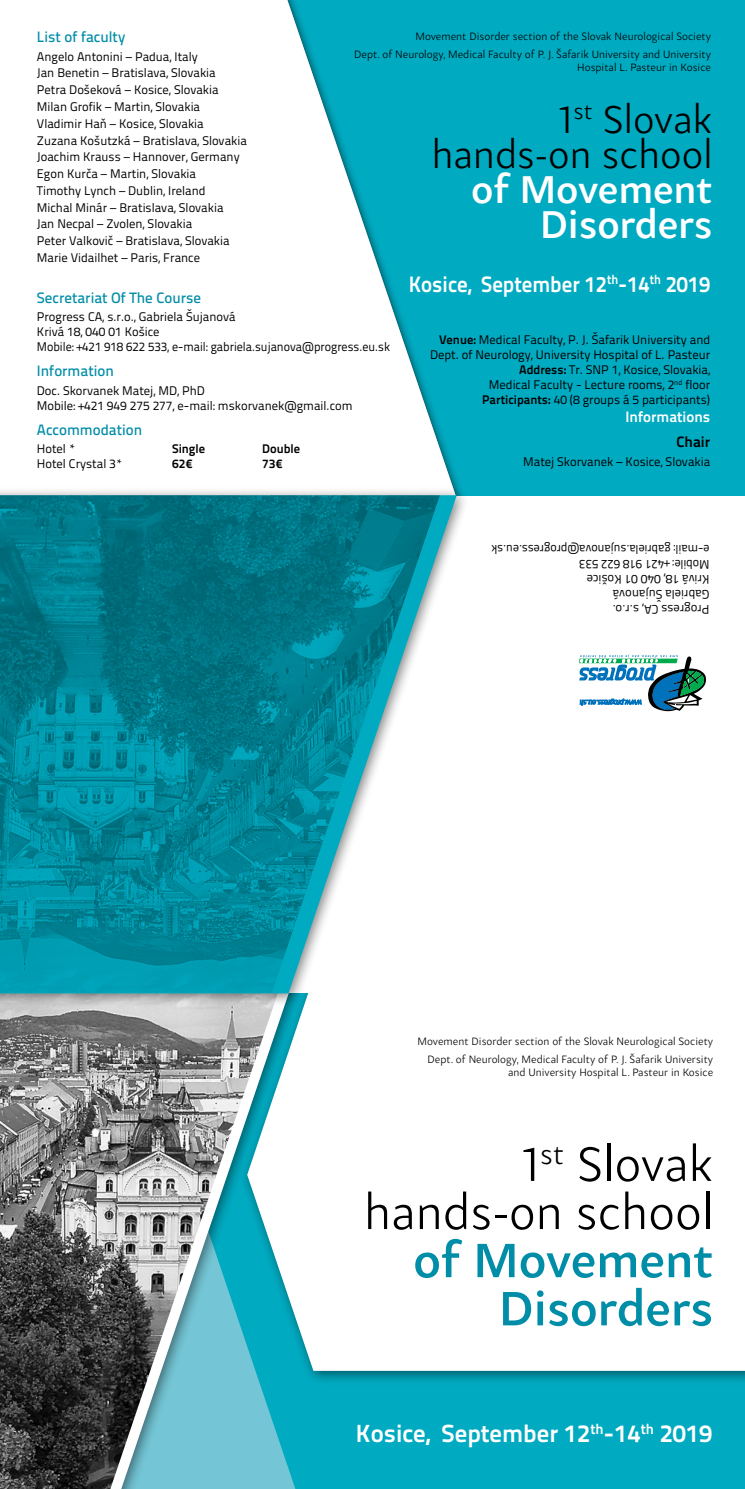
<style>
.page{position:relative;width:745px;height:1489px;background:#fff}
.page>*{position:absolute;margin:0;border:0;box-sizing:border-box;transform-origin:0 0}
.t1{font:300 50.88px/48.1px "Samo Sans Pro";color:#000;text-align:center}
.t2{font:500 50.88px/48.1px "Samo Sans Pro";color:#008da7;text-align:right}
.t3{font:300 40.88px/34.9px "Samo Sans Pro";color:#000;text-align:center}
.t4{font:500 40.88px/34.9px "Samo Sans Pro";color:#fff;text-align:right}
.t5{font:300 29.62px "Samo Sans Pro";color:#000}
.t6{font:700 24.75px "Titillium Text 22 L";color:#fff}
.t7{font:300 23.88px "Samo Sans Pro";color:#000}
.t8{font:700 22.25px "Titillium Text 22 L";color:#fff;scale:.94 1}
.t9{font:500 15px "Titillium Text 22 L";color:#008da7}
.t10{font:700 15px "Titillium Text 22 L";color:#fff}
.t11{font:700 15px "Titillium Text 22 L";color:#000}
.t12{font:700 14.38px "Titillium Text 22 L";color:#fff}
.t13{font:700 13px "Titillium Text 22 L";color:#fff;scale:.94 1}
.t14{font:12.5px/16.8px "Titillium Text 22 L";color:#000}
.t15{font:700 12.5px "Titillium Text 22 L";color:#000}
.t16{font:300 11.25px/17.4px "Samo Sans Pro";color:#000;text-align:right}
.t17{font:7.25px "Titillium Text 22 L";color:#000}
.s1{font-weight:700}
</style>
<div class="page">
<div style="left:0;top:969px;width:744px;height:519px;background:#00aac1"></div>
<div style="left:238px;top:963px;width:506px;height:421px;background:#000;opacity:.5"></div>
<div style="left:307px;top:992px;width:437px;height:378px;background:#fff"></div>
<div style="left:0;top:969px;width:307px;height:519px;background:#000;opacity:.5"></div>
<svg style="left:282px;top:1007px;width:11px;height:481px"></svg>
<div style="left:262px;top:0;width:482px;height:524px;background:#000;opacity:.75"></div>
<img style="left:0;top:1007px;width:282px;height:481px">
<div style="left:0;top:496px;width:744px;height:496px;background:#fff"></div>
<div style="left:0;top:486px;width:470px;height:521px;background:#000;opacity:.5"></div>
<svg style="left:0;top:495px;width:456px;height:498px"></svg>
<img style="left:0;top:495px;width:439px;height:497px">
<svg style="left:579px;top:654px;width:126px;height:57px"></svg>
<p class="t9" style="left:37px;top:25px;width:90px">List of faculty</p>
<p class="t14" style="left:37px;top:47px;width:211px">Angelo Antonini – Padua, Italy<br>Jan Benetin – Bratislava, Slovakia Petra Došeková – Kosice, Slovakia Milan Grofik – Martin, Slovakia Vladimir Haň – Kosice, Slovakia Zuzana Košutzká – Bratislava, Slovakia Joachim Krauss – Hannover, Germany Egon Kurča – Martin, Slovakia<br>Timothy Lynch – Dublin, Ireland<br>Michal Minár – Bratislava, Slovakia<br>Jan Necpal – Zvolen, Slovakia<br>Peter Valkovič – Bratislava, Slovakia Marie Vidailhet – Paris, France</p>
<p class="t16" style="left:354px;top:28px;width:358px">Movement Disorder section of the Slovak Neurological Society<br>Dept. of Neurology, Medical Faculty of .J.P Šafarik University and University</p>
<p class="t16" style="left:577px;top:59px;width:135px">Hospital .L Pasteur in Kosice</p>
<h2 class="t3" style="left:602px;top:102px;width:111px">Slovak</h2>
<h3 class="t7" style="left:573px;top:97px;width:21px">st</h3>
<h2 class="t3" style="left:431px;top:102px;width:282px">1<br>hands-on school</h2>
<h2 class="t4" style="left:471px;top:172px;width:242px">of Movement<br>Disorders</h2>
<p class="t9" style="left:37px;top:286px;width:166px">Secretariat Of The Course</p>
<p class="t14" style="left:37px;top:308px;width:354px;line-height:15px">Progress CA o.r.s, ., Gabriela Šujanová<br>Krivá 18, 040 01 Košice<br>Mobile: +421 918 622 533, -e mail: gabriela.sujanova@progress.eu.sk</p>
<p class="t9" style="left:37px;top:359px;width:78px">Information</p>
<p class="t14" style="left:37px;top:382px;width:317px;line-height:15px">Doc. Skorvanek Matej, MD, PhD<br>Mobile: +421 949 275 277, -e mail: mskorvanek@gmail.com</p>
<p class="t9" style="left:37px;top:418px;width:107px">Accommodation</p>
<p class="t15" style="left:262px;top:439px;width:39px">Double</p>
<p class="t14" style="left:37px;top:440px;width:40px">Hotel *</p>
<p class="t15" style="left:172px;top:439px;width:35px">Single</p>
<p class="t14" style="left:37px;top:455px;width:87px">Hotel Crystal *3</p>
<p class="t15" style="left:172px;top:454px;width:22px">62€</p>
<p class="t15" style="left:262px;top:454px;width:22px">73€</p>
<p class="t13" style="left:606px;top:270px;width:13px">th</p>
<p class="t13" style="left:649px;top:270px;width:13px">th</p>
<h3 class="t8" style="left:408px;top:267px;width:212px">Kosice, September 12</h3>
<p class="t14" style="left:430px;top:332px;width:281px;line-height:15px;text-align:right"><span class="s1">Venue:</span> Medical Faculty P, .J. Šafarik University and Dept. of Neurology, University Hospital of .L Pasteur <span class="s1">Address:</span> Tr. SNP 1, Kosice, Slovakia,<br>floor</p>
<h3 class="t8" style="left:665px;top:267px;width:49px">2019</h3>
<h3 class="t8" style="left:617px;top:267px;width:35px">-14</h3>
<p class="t17" style="left:673px;top:377px;width:10px">nd</p>
<p class="t14" style="left:482px;top:377px;width:229px;line-height:15px;text-indent:7px">Medical Faculty - Lecture rooms 2,<br><span class="s1">Participants:</span> 40 8( groups 5á participants(</p>
<p class="t10" style="left:625px;top:405px;width:86px">Informations</p>
<p class="t11" style="left:676px;top:430px;width:35px">Chair</p>
<p class="t14" style="left:523px;top:452px;width:188px">Matej Skorvanek – Kosice, Slovakia</p>
<p class="t14" style="left:709px;top:617px;width:219px;line-height:15px;rotate:-180deg">Progress C A .o.r.s,<br>Gabriela Šujanová<br>Krivá 18, 040 01 Košice<br>Mobile: +421 918 622 533<br>-e mail: gabriela.sujanova@progress.eu.sk</p>
<p class="t16" style="left:417px;top:1032px;width:297px">Movement Disorder section of the Slovak Neurological Society<br>Dept. of Neurology, Medical Faculty of .J.P Šafarik University</p>
<p class="t16" style="left:507px;top:1063px;width:206px">and University Hospital .L Pasteur in Kosice</p>
<h1 class="t1" style="left:576px;top:1140px;width:138px">Slovak</h1>
<h3 class="t5" style="left:540px;top:1135px;width:25px">st</h3>
<h1 class="t1" style="left:364px;top:1140px;width:350px">1<br>hands-on school</h1>
<h1 class="t2" style="left:413px;top:1236px;width:301px">of Movement<br>Disorders</h1>
<h3 class="t6" style="left:356px;top:1414px;width:75px">Kosice,</h3>
<p class="t12" style="left:590px;top:1417px;width:15px">th</p>
<p class="t12" style="left:640px;top:1417px;width:15px">th</p>
<h3 class="t6" style="left:441px;top:1414px;width:150px">September 12</h3>
<h3 class="t6" style="left:603px;top:1414px;width:39px">-14</h3>
<h3 class="t6" style="left:659px;top:1414px;width:54px">2019</h3>
</div>
